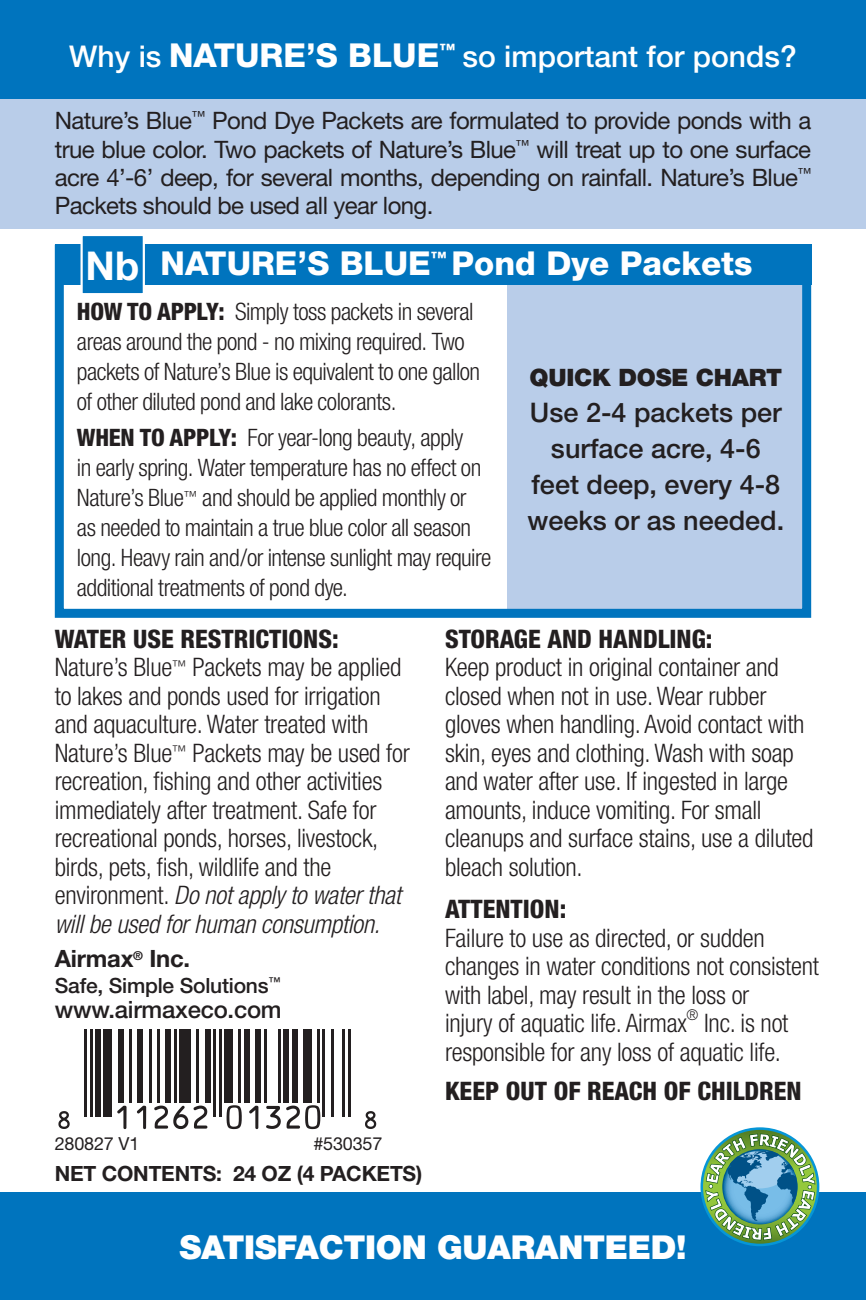
<style>
.page{position:relative;width:866px;height:1300px;background:#fff}
.page>*{position:absolute;margin:0;border:0;box-sizing:border-box;transform-origin:0 0}
.t1{font:700 39.9px "Helvetica Neue";color:#fff}
.t2{font:800 33px "Helvetica Neue";color:#fff}
.t3{font:900 33px "Helvetica Neue";letter-spacing:-.01em;color:#fff}
.t4{font:500 30px "Helvetica Neue";color:#fff}
.t5{font:500 27px/36px "Helvetica Neue";color:#231f20;text-align:center}
.t6{font:300 condensed 25.5px/28.5px "Helvetica Neue";letter-spacing:-.01em;color:#231f20}
.t7{font:800 condensed 25.5px "Helvetica Neue";color:#231f20}
.t8{font:300 condensed 24px/30px "Helvetica Neue";letter-spacing:-.02em;color:#231f20}
.t9{font:24px/28.2px "Helvetica Neue";letter-spacing:-.025em;color:#231f20;text-align:justify}
.t10{font:900 24px "Helvetica Neue";letter-spacing:-.01em;color:#231f20}
.t11{font:500 23.7px "Helvetica Neue";letter-spacing:-.01em;color:#231f20}
.t12{font:700 23.7px "Helvetica Neue";letter-spacing:-.01em;color:#231f20}
.t13{font:700 21px "Helvetica Neue";letter-spacing:-.01em;color:#231f20}
.t14{font:500 21px "Helvetica Neue";letter-spacing:-.01em;color:#231f20}
.t15{font:18px "Helvetica Neue";letter-spacing:-.01em;color:#231f20}
.t16{font:300 condensed 15px "Helvetica Neue";color:#231f20}
.s1{font-weight:800;font-size:33px}
.s2{font-weight:800}
.s3{font-style:italic}
</style>
<div class="page">
<div style="left:0;top:1192px;width:866px;height:107px;background:#0074be"></div>
<svg style="left:700px;top:1127px;width:119px;height:118px"></svg>
<hr style="left:84px;top:1028px;width:3px;height:88px;background:#231f20">
<hr style="left:90px;top:1028px;width:2px;height:88px;background:#231f20">
<div style="left:95px;top:1028px;width:6px;height:88px;background:#231f20"></div>
<div style="left:103px;top:1028px;width:9px;height:88px;background:#231f20"></div>
<div style="left:118px;top:1028px;width:5px;height:74px;background:#231f20"></div>
<hr style="left:129px;top:1028px;width:3px;height:74px;background:#231f20">
<div style="left:137px;top:1028px;width:6px;height:74px;background:#231f20"></div>
<hr style="left:149px;top:1028px;width:2px;height:74px;background:#231f20">
<hr style="left:157px;top:1028px;width:3px;height:74px;background:#231f20">
<div style="left:166px;top:1028px;width:5px;height:74px;background:#231f20"></div>
<hr style="left:174px;top:1028px;width:3px;height:74px;background:#231f20">
<div style="left:179px;top:1028px;width:12px;height:74px;background:#231f20"></div>
<hr style="left:196px;top:1028px;width:3px;height:74px;background:#231f20">
<div style="left:205px;top:1028px;width:5px;height:74px;background:#231f20"></div>
<hr style="left:213px;top:1028px;width:3px;height:88px;background:#231f20">
<hr style="left:219px;top:1028px;width:2px;height:88px;background:#231f20">
<div style="left:224px;top:1028px;width:9px;height:74px;background:#231f20"></div>
<hr style="left:238px;top:1028px;width:3px;height:74px;background:#231f20">
<div style="left:244px;top:1028px;width:6px;height:74px;background:#231f20"></div>
<div style="left:255px;top:1028px;width:6px;height:74px;background:#231f20"></div>
<hr style="left:263px;top:1028px;width:3px;height:74px;background:#231f20">
<hr style="left:278px;top:1028px;width:2px;height:74px;background:#231f20">
<div style="left:283px;top:1028px;width:6px;height:74px;background:#231f20"></div>
<div style="left:292px;top:1028px;width:5px;height:74px;background:#231f20"></div>
<div style="left:303px;top:1028px;width:8px;height:74px;background:#231f20"></div>
<hr style="left:317px;top:1028px;width:3px;height:74px;background:#231f20">
<hr style="left:322px;top:1028px;width:3px;height:88px;background:#231f20">
<hr style="left:331px;top:1028px;width:2px;height:88px;background:#231f20">
<hr style="left:342px;top:1028px;width:3px;height:88px;background:#231f20">
<hr style="left:348px;top:1028px;width:2px;height:88px;background:#231f20">
<svg style="left:58px;top:1111px;width:12px;height:17px"></svg>
<svg style="left:117px;top:1105px;width:9px;height:23px"></svg>
<svg style="left:137px;top:1105px;width:9px;height:23px"></svg>
<svg style="left:154px;top:1105px;width:53px;height:23px"></svg>
<svg style="left:226px;top:1105px;width:16px;height:23px"></svg>
<svg style="left:249px;top:1105px;width:9px;height:23px"></svg>
<svg style="left:266px;top:1105px;width:54px;height:23px"></svg>
<svg style="left:365px;top:1111px;width:11px;height:17px"></svg>
<div style="left:0;top:0;width:866px;height:229px;background:#b9cde9"></div>
<div style="left:507px;top:244px;width:297px;height:367px;background:#b9cde9"></div>
<div style="left:55px;top:244px;width:756px;height:373px;border:9px solid #0074be"></div>
<div style="left:0;top:0;width:866px;height:98px;background:#0074be"></div>
<div style="left:55px;top:245px;width:756px;height:40px;background:#0074be"></div>
<div style="left:80px;top:234px;width:65px;height:61px;background:#0074be;border:2px solid #fff"></div>
<p class="t4" style="left:69px;top:38px;width:729px">Why is <span class="s1">NATURE’S BLUE</span><sup>™</sup> so important for ponds?</p>
<p class="t9" style="left:55px;top:106px;width:758px">Nature’s Blue<sup>™</sup> Pond Dye Packets are formulated to provide ponds with a true blue color. Two packets of Nature’s Blue<sup>™</sup> will treat up to one surface acre 4’-6’ deep, for several months, depending on rainfall. Nature’s Blue<sup>™ </sup>Packets should be used all year long.</p>
<h1 class="t1" style="left:86px;top:241px;width:55px">Nb</h1>
<p class="t2" style="left:161px;top:244px;width:593px">NATURE’S BLUE<sup>™</sup> Pond Dye Packets</p>
<p class="t8" style="left:77px;top:296px;width:405px"><span class="s2">HOW TO APPLY:</span> Simply toss packets in several areas around the pond - no mixing required. Two packets of Nature’s Blue is equivalent to one gallon of other diluted pond and lake colorants.</p>
<p class="t8" style="left:77px;top:422px;width:416px"><span class="s2">WHEN TO APPLY:</span> For year-long beauty, apply<br>in early spring. Water temperature has no effect on Nature’s Blue<sup>™</sup> and should be applied monthly or as needed to maintain a true blue color all season long. Heavy rain and/or intense sunlight may require additional treatments of pond dye.</p>
<p class="t10" style="left:529px;top:362px;width:254px">QUICK DOSE CHART</p>
<p class="t5" style="left:527px;top:393px;width:258px">Use 2-4 packets per surface acre, 4-6 feet deep, every 4-8 weeks or as needed.</p>
<p class="t6" style="left:55px;top:624px;width:356px"><span class="s2">WATER USE RESTRICTIONS:<br></span>Nature’s Blue<sup>™</sup> Packets may be applied to lakes and ponds used for irrigation and aquaculture. Water treated with Nature’s Blue<sup>™</sup> Packets may be used for recreation, fishing and other activities immediately after treatment. Safe for recreational ponds, horses, livestock, birds, pets, fish, wildlife and the environment. <span class="s3">Do not apply to water that will be used for human consumption.</span></p>
<p class="t12" style="left:55px;top:943px;width:137px">Airmax<sup>®</sup> Inc.</p>
<p class="t14" style="left:55px;top:972px;width:227px">Safe, Simple Solutions<sup>™</sup></p>
<p class="t11" style="left:55px;top:995px;width:228px">www.airmaxeco.com</p>
<p class="t15" style="left:55px;top:1132px;width:86px">280827 V1</p>
<p class="t15" style="left:313px;top:1132px;width:70px">#530357</p>
<p class="t13" style="left:55px;top:1160px;width:369px">NET CONTENTS: 24 OZ (4 PACKETS)</p>
<p class="t7" style="left:445px;top:622px;width:269px">STORAGE AND HANDLING:</p>
<p class="t6" style="left:445px;top:652px;width:370px">Keep product in original container and closed when not in use. Wear rubber gloves when handling. Avoid contact with skin, eyes and clothing. Wash with soap and water after use. If ingested in large amounts, induce vomiting. For small cleanups and surface stains, use a diluted bleach solution.</p>
<p class="t7" style="left:445px;top:892px;width:123px">ATTENTION:</p>
<p class="t6" style="left:445px;top:922px;width:375px">Failure to use as directed, or sudden changes in water conditions not consistent with label, may result in the loss or<br>injury of aquatic life. Airmax</p>
<p class="t16" style="left:686px;top:1006px;width:13px">®</p>
<p class="t6" style="left:445px;top:1008px;width:345px;text-align:right">Inc. is not<br>responsible for any loss of aquatic life.</p>
<p class="t7" style="left:445px;top:1075px;width:358px">KEEP OUT OF REACH OF CHILDREN</p>
<p class="t3" style="left:179px;top:1227px;width:508px">SATISFACTION GUARANTEED!</p>
</div>
